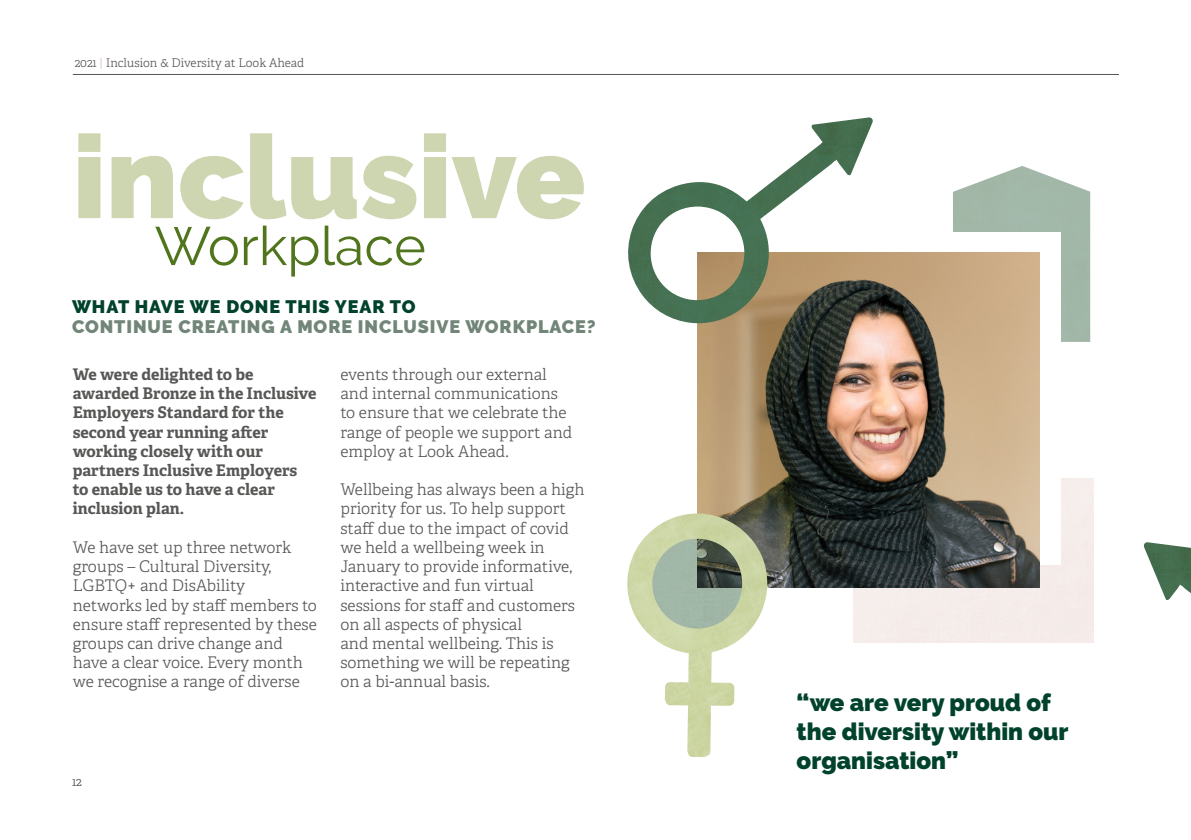
<style>
.page{position:relative;width:1191px;height:840px;background:#fff}
.page>*{position:absolute;margin:0;border:0;box-sizing:border-box;transform-origin:0 0}
.t1{font:900 116px "Raleway";color:#cdd6b0}
.t2{font:54px "Raleway";color:#51751d}
.t3{font:900 24px/28.8px "Raleway";color:#00422b}
.t4{font:900 18px "Raleway";letter-spacing:.05em;color:#718678}
.t5{font:900 18px "Raleway";letter-spacing:.05em;color:#00422b}
.t6{font:300 16px/19.2px "Adelle";color:#575756}
.t7{font:700 16px/19.2px "Adelle";color:#575756}
.t8{font:300 12px "Adelle";color:#575756}
.t9{font:300 12px "Adelle";color:#4a4446}
.s1{color:#d6b6ae}
</style>
<div class="page">
<hr style="left:73px;top:74px;width:1046px;height:1px;background:#575756">
<img style="left:953px;top:166px;width:137px;height:176px">
<div style="left:853px;top:478px;width:240px;height:163px;background:#f5edea"></div>
<div style="left:787px;top:232px;width:273px;height:332px;background:#fff"></div>
<img style="left:698px;top:252px;width:341px;height:335px">
<img style="left:650px;top:537px;width:94px;height:93px">
<img style="left:628px;top:117px;width:245px;height:206px">
<img style="left:1143px;top:542px;width:48px;height:57px">
<img style="left:627px;top:539px;width:107px;height:217px">
<p class="t8" style="left:75px;top:54px;width:231px">2021 <span class="s1">|</span> Inclusion &amp; Diversity at Look Ahead</p>
<p class="t1" style="left:73px;top:110px;width:514px">inclusive</p>
<p class="t2" style="left:155px;top:214px;width:273px">Workplace</p>
<p class="t5" style="left:72px;top:296px;width:345px">WHAT HAVE WE DONE THIS YEAR TO</p>
<p class="t4" style="left:72px;top:316px;width:525px">CONTINUE CREATING A MORE INCLUSIVE WORKPLACE?</p>
<p class="t7" style="left:73px;top:364px;width:245px">We were delighted to be awarded Bronze in the Inclusive<br>Employers Standard for the second year running after working closely with our partners Inclusive Employers to enable us to have a clear inclusion plan.</p>
<p class="t6" style="left:73px;top:536px;width:246px">We have set up three network groups – Cultural Diversity,<br>LGBTQ+ and DisAbility networks led by staff members to ensure staff represented by these groups can drive change and have a clear voice. Every month we recognise a range of diverse</p>
<p class="t6" style="left:340px;top:364px;width:233px">events through our external and internal communications to ensure that we celebrate the range of people we support and employ at Look Ahead.</p>
<p class="t6" style="left:340px;top:479px;width:246px">Wellbeing has always been a high priority for us. To help support staff due to the impact of covid we held a wellbeing week in<br>January to provide informative, interactive and fun virtual sessions for staff and customers on all aspects of physical<br>and mental wellbeing. This is something we will be repeating on a bi-annual basis.</p>
<p class="t9" style="left:72px;top:772px;width:11px">12</p>
<p class="t3" style="left:796px;top:687px;width:273px">“we are very proud of the diversity within our organisation”</p>
</div>
